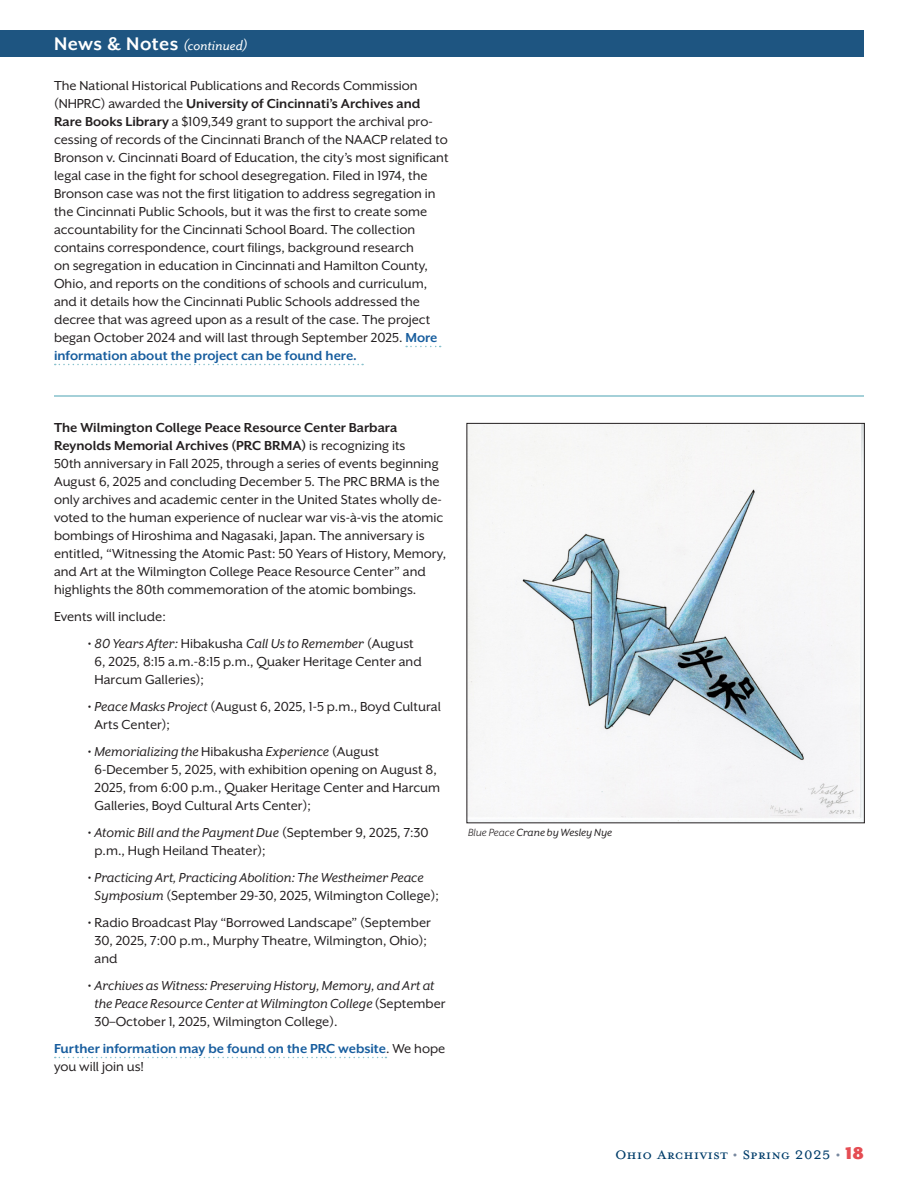
<style>
.page{position:relative;width:918px;height:1188px;background:#fff}
.page>*{position:absolute;margin:0;border:0;box-sizing:border-box;transform-origin:0 0}
.t1{font:19.5px "Mrs Eaves Petite Caps OT";color:#003d6a}
.running_head{font:italic 16.5px "Mr Eaves San OT";color:#fff}
.basic{font:15px/18px "Mr Eaves XL San OT";color:#231f20}
.t2{font:italic 15px/18px "Mr Eaves XL San OT";color:#231f20}
.basic-2{font:700 15px/18px "Mr Eaves XL San OT";color:#175d9e}
.t3{font:italic 12px "Mr Eaves XL San OT";color:#231f20}
.s1{font-family:"Mr Eaves XL San OT";font-weight:700;font-style:normal;font-size:21px}
.s2{font-weight:700}
.s3{font-weight:700;color:#175d9e}
.s4{font-style:italic}
.s5{font-style:normal}
.s6{font-weight:400;color:#231f20}
.s7{font-style:inherit}
.s8{color:#7989a0}
.s9{font-family:"Mr Eaves XL San OT";font-weight:900;color:#e54d53}
</style>
<div class="page">
<svg style="left:406px;top:346px;width:35px;height:1px"></svg>
<svg style="left:55px;top:364px;width:308px;height:1px"></svg>
<svg style="left:55px;top:1057px;width:331px;height:1px"></svg>
<div style="left:0;top:30px;width:864px;height:27px;background:#1e5581"></div>
<img style="left:468px;top:425px;width:395px;height:396px">
<hr style="left:54px;top:395px;width:810px;height:2px;background:#87c1cc">
<h1 class="running_head" style="left:54px;top:36px;width:195px"><span class="s1">News &amp; Notes</span> (continued)</h1>
<p class="basic" style="left:54px;top:77px;width:396px">The National Historical Publications and Records Commission (NHPRC) awarded the <span class="s2">University of Cincinnati’s Archives and Rare Books Library</span> a $109,349 grant to support the archival pro&shy;cessing of records of the Cincinnati Branch of the NAACP related to Bronson v. Cincinnati Board of Education, the city’s most significant legal case in the fight for school desegregation. Filed in 1974, the Bronson case was not the first litigation to address segregation in the Cincinnati Public Schools, but it was the first to create some accountability for the Cincinnati School Board. The collection contains correspondence, court filings, background research<br>on segregation in education in Cincinnati and Hamilton County, Ohio, and reports on the conditions of schools and curriculum, and it details how the Cincinnati Public Schools addressed the decree that was agreed upon as a result of the case. The project began October 2024 and will last through September 2025. <span class="s3">More information about the project can be found here.</span></p>
<p class="basic" style="left:54px;top:419px;width:394px"><span class="s2">The Wilmington College Peace Resource Center Barbara Reynolds Memorial Archives (PRC BRMA)</span> is recognizing its<br>50th anniversary in Fall 2025, through a series of events beginning August 6, 2025 and concluding December 5. The PRC BRMA is the only archives and academic center in the United States wholly de&shy;voted to the human experience of nuclear war vis-à-vis the atomic bombings of Hiroshima and Nagasaki, Japan. The anniversary is entitled, “Witnessing the Atomic Past: 50 Years of History, Memory, and Art at the Wilmington College Peace Resource Center” and highlights the 80th commemoration of the atomic bombings.</p>
<p class="basic" style="left:54px;top:608px;width:113px">Events will include:</p>
<p class="basic" style="left:94px;top:635px;width:329px;text-indent:-7px">• <span class="s4">80 Years After:</span> Hibakusha <span class="s4">Call Us to Remember</span> (August<br>6, 2025, 8:15 a.m.-8:15 p.m., Quaker Heritage Center and<br>Harcum Galleries);</p>
<p class="basic" style="left:94px;top:698px;width:348px;text-indent:-7px">• <span class="s4">Peace Masks Project</span> (August 6, 2025, 1-5 p.m., Boyd Cultural<br>Arts Center);</p>
<p class="basic" style="left:94px;top:743px;width:347px;text-indent:-7px">• <span class="s4">Memorializing the</span> Hibakusha <span class="s4">Experience</span> (August 6-December 5, 2025, with exhibition opening on August 8, 2025, from 6:00 p.m., Quaker Heritage Center and Harcum Galleries, Boyd Cultural Arts Center);</p>
<p class="basic" style="left:94px;top:824px;width:336px;text-indent:-7px">• <span class="s4">Atomic Bill and the Payment Due</span> (September 9, 2025, 7:30 p.m., Hugh Heiland Theater);</p>
<p class="t2" style="left:94px;top:869px;width:346px;text-indent:-7px"><span class="s5">•</span> Practicing Art, Practicing Abolition: The Westheimer Peace<br>Symposium <span class="s5">(September 29-30, 2025, Wilmington College);</span></p>
<p class="basic" style="left:94px;top:914px;width:338px;text-indent:-7px">• Radio Broadcast Play “Borrowed Landscape” (September<br>30, 2025, 7:00 p.m., Murphy Theatre, Wilmington, Ohio); and</p>
<p class="t2" style="left:94px;top:977px;width:353px;text-indent:-7px"><span class="s5">•</span> Archives as Witness: Preserving History, Memory, and Art at the Peace Resource Center at Wilmington College <span class="s5">(September<br>30–October 1, 2025, Wilmington College).</span></p>
<p class="basic-2" style="left:54px;top:1040px;width:393px">Further information may be found on the PRC website<span class="s6">. We hope you will join us!</span></p>
<p class="t3" style="left:468px;top:825px;width:146px"><span class="s7">Blue Peace</span> Crane by Wesley Nye</p>
<h1 class="t1" style="left:615px;top:1146px;width:250px">Ohio Archivist <span class="s8">•</span> Spring 2025 <span class="s8">•</span> <span class="s9">18</span></h1>
</div>
